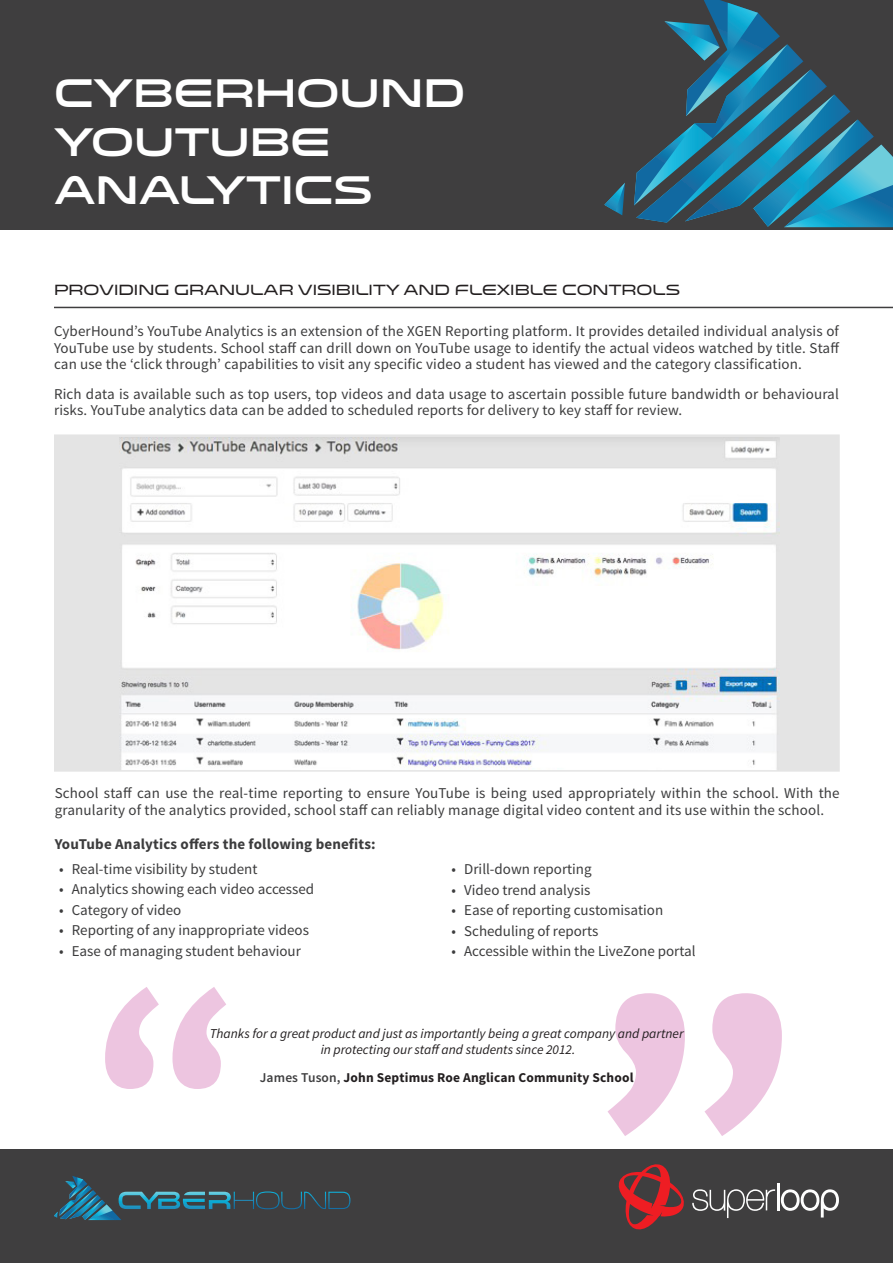
<style>
.page{position:relative;width:893px;height:1263px;background:#fff}
.page>*{position:absolute;margin:0;border:0;box-sizing:border-box;transform-origin:0 0}
.t1{font:40.5px/48.6px "Venera 900";color:#fff}
.t2{font:15px/16.5px "Source Sans Pro";letter-spacing:.01em;color:#3c3c3d}
.t3{font:15px "Venera 700";color:#231f20}
.t4{font:700 15px "Source Sans Pro";letter-spacing:.01em;color:#3c3c3d}
.t5{font:italic 13.5px/16.5px "Source Sans Pro";color:#231f20;text-align:center}
.t6{font:700 13.5px "Source Sans Pro";letter-spacing:.01em;color:#231f20}
.s1{font-weight:600;color:#3e3e3f}
</style>
<div class="page">
<div style="left:0;top:0;width:893px;height:230px;background:#3f3e3f"></div>
<svg style="left:604px;top:183px;width:21px;height:32px"></svg>
<svg style="left:634px;top:0;width:259px;height:227px"></svg>
<div style="left:0;top:1149px;width:893px;height:114px;background:#3f3e3f"></div>
<hr style="left:777px;top:1183px;width:3px;height:27px;background:#fff">
<svg style="left:781px;top:1189px;width:58px;height:28px"></svg>
<svg style="left:619px;top:1164px;width:156px;height:65px"></svg>
<svg style="left:54px;top:1176px;width:296px;height:44px"></svg>
<hr style="left:54px;top:307px;width:839px;height:1px;background:#3f3e3f">
<div style="left:55px;top:435px;width:784px;height:336px;background:#e4e4e4"></div>
<img style="left:120px;top:437px;width:660px;height:332px">
<div style="left:54px;top:434px;width:786px;height:338px;border:2px solid #e4e4e4"></div>
<svg style="left:608px;top:993px;width:174px;height:143px"></svg>
<svg style="left:105px;top:987px;width:121px;height:102px"></svg>
<p class="t1" style="left:54px;top:69px;width:413px">CYBERHOUND</p>
<p class="t1" style="left:54px;top:118px;width:320px">YOUTUBE<br>ANALYTICS</p>
<p class="t3" style="left:54px;top:281px;width:628px">PROVIDING GRANULAR VISIBILITY AND FLEXIBLE CONTROLS</p>
<p class="t2" style="left:54px;top:323px;width:787px;text-align:justify">CyberHound’s YouTube Analytics is an extension of the XGEN Reporting platform. It provides detailed individual analysis of YouTube use by students. School staff can drill down on YouTube usage to identify the actual videos watched by title. Staff can use the ‘click through’ capabilities to visit any specific video a student has viewed and the category classification.</p>
<p class="t2" style="left:54px;top:386px;width:786px">Rich data is available such as top users, top videos and data usage to ascertain possible future bandwidth or behavioural risks. YouTube analytics data can be added to scheduled reports for delivery to key staff for review.</p>
<p class="t2" style="left:55px;top:785px;width:786px">School staff can use the real-time reporting to ensure YouTube is being used appropriately within the school. With the granularity of the analytics provided, school staff can reliably manage digital video content and its use within the school.</p>
<p class="t4" style="left:55px;top:834px;width:322px">YouTube Analytics offers the following benefits:</p>
<p class="t2" style="left:59px;top:861px;width:200px">• Real-time visibility by student</p>
<p class="t2" style="left:59px;top:881px;width:257px">• Analytics showing each video accessed</p>
<p class="t2" style="left:59px;top:902px;width:124px">• Category of video</p>
<p class="t2" style="left:59px;top:922px;width:251px">• Reporting of any inappropriate videos</p>
<p class="t2" style="left:59px;top:943px;width:243px">• Ease of managing student behaviour</p>
<p class="t2" style="left:451px;top:861px;width:142px">• Drill-down reporting</p>
<p class="t2" style="left:451px;top:882px;width:140px">• Video trend analysis</p>
<p class="t2" style="left:451px;top:902px;width:213px">• Ease of reporting customisation</p>
<p class="t2" style="left:451px;top:923px;width:148px">• Scheduling of reports</p>
<p class="t2" style="left:451px;top:943px;width:246px">• Accessible within the LiveZone portal</p>
<p class="t5" style="left:210px;top:1025px;width:475px">Thanks for a great product and just as importantly being a great company and partner in protecting our staff and students since 2012.</p>
<p class="t6" style="left:260px;top:1068px;width:375px"><span class="s1">James Tuson,</span> John Septimus Roe Anglican Community School</p>
</div>
